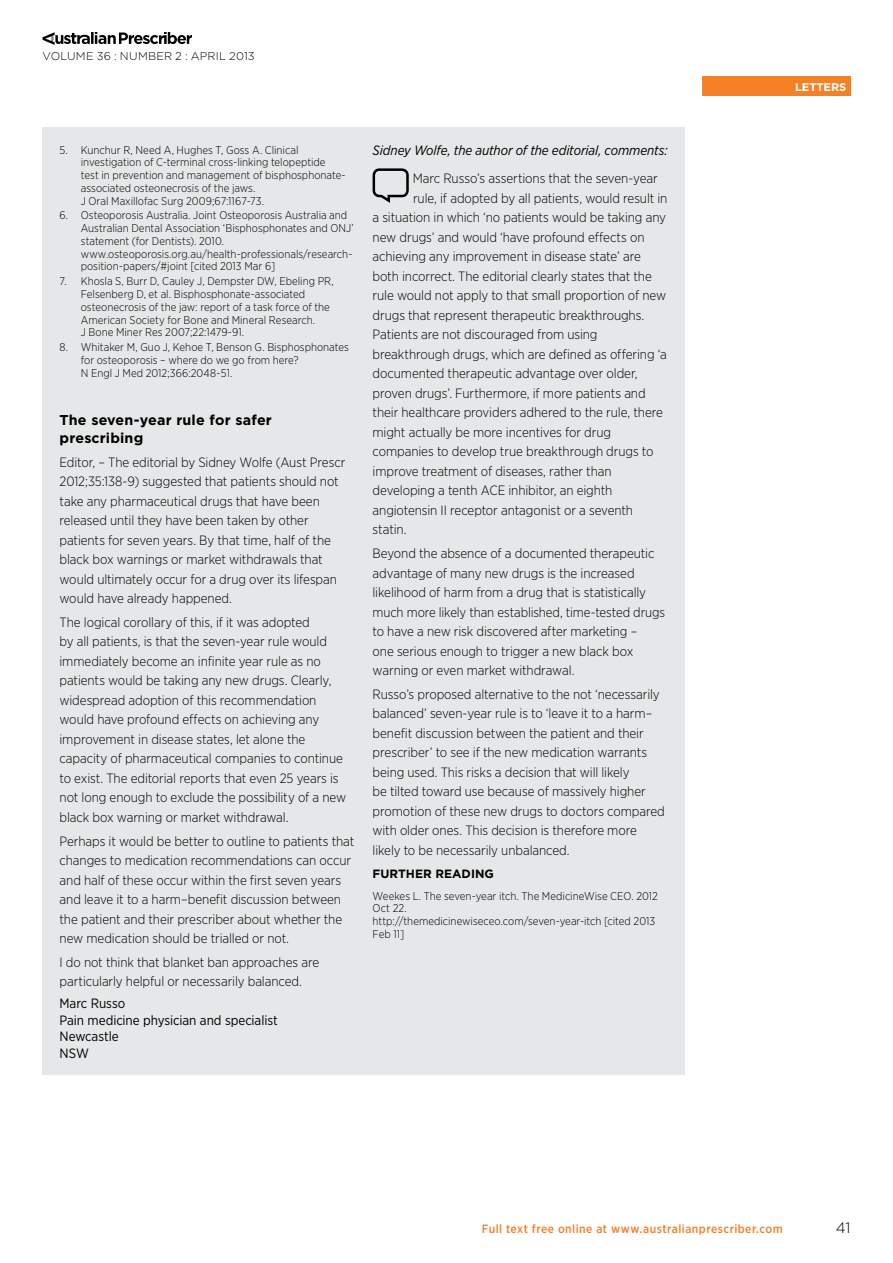
<style>
.page{position:relative;width:893px;height:1263px;background:#fff}
.page>*{position:absolute;margin:0;border:0;box-sizing:border-box;transform-origin:0 0}
.t1{font:300 15px "Gotham";color:#000}
.t2{font:700 14.25px/18px "Gotham";letter-spacing:.015em;color:#000}
.t3{font:300 13.5px/19.5px "Gotham Narrow";letter-spacing:-.005em;color:#000}
.t4{font:13.5px/16.5px "Gotham Narrow";letter-spacing:-.005em;color:#000}
.t5{font:italic 13.5px "Gotham Narrow";letter-spacing:-.005em;color:#000}
.t6{font:500 12px "Gotham Narrow";letter-spacing:.035em;color:#f58025}
.t7{font:700 12px "Gotham";color:#000}
.t8{font:300 11.25px/12.8px "Gotham Narrow";color:#000}
.t9{font:300 11.25px "Gotham";letter-spacing:.015em;color:#000}
.t10{font:700 11.25px "Gotham";letter-spacing:-.015em;color:#fff}
</style>
<div class="page">
<div style="left:702px;top:77px;width:148px;height:19px;background:#f58025"></div>
<svg style="left:43px;top:32px;width:149px;height:13px"></svg>
<div style="left:43px;top:128px;width:642px;height:947px;background:#e6e7e8"></div>
<svg style="left:373px;top:168px;width:36px;height:35px"></svg>
<p class="t9" style="left:43px;top:48px;width:214px">VOLUME 36 : NUMBER 2 : APRIL 2013</p>
<p class="t8" style="left:81px;top:143px;width:266px;text-indent:-21px">5. Kunchur R, Need A, Hughes T, Goss A. Clinical investigation of C-terminal cross-linking telopeptide test in prevention and management of bisphosphonate&shy;associated osteonecrosis of the jaws.<br>J Oral Maxillofac Surg 2009;67:1167-73.</p>
<p class="t8" style="left:81px;top:209px;width:275px;text-indent:-21px">6. Osteoporosis Australia. Joint Osteoporosis Australia and Australian Dental Association ‘Bisphosphonates and ONJ’ statement (for Dentists). 2010. www.osteoporosis.org.au/health-professionals/research&shy;position-papers/#joint [cited 2013 Mar 6]</p>
<p class="t8" style="left:81px;top:275px;width:254px;text-indent:-21px">7. Khosla S, Burr D, Cauley J, Dempster DW, Ebeling PR, Felsenberg D, et al. Bisphosphonate-associated osteonecrosis of the jaw: report of a task force of the American Society for Bone and Mineral Research.<br>J Bone Miner Res 2007;22:1479-91.</p>
<p class="t8" style="left:81px;top:341px;width:270px;text-indent:-21px">8. Whitaker M, Guo J, Kehoe T, Benson G. Bisphosphonates for osteoporosis – where do we go from here?<br>N Engl J Med 2012;366:2048-51.</p>
<p class="t2" style="left:60px;top:411px;width:214px">The seven-year rule for safer prescribing</p>
<p class="t3" style="left:60px;top:452px;width:287px">Editor, – The editorial by Sidney Wolfe (Aust Prescr 2012;35:138-9) suggested that patients should not take any pharmaceutical drugs that have been released until they have been taken by other patients for seven years. By that time, half of the black box warnings or market withdrawals that would ultimately occur for a drug over its lifespan would have already happened.</p>
<p class="t3" style="left:60px;top:612px;width:288px">The logical corollary of this, if it was adopted<br>by all patients, is that the seven-year rule would immediately become an infinite year rule as no patients would be taking any new drugs. Clearly, widespread adoption of this recommendation would have profound effects on achieving any improvement in disease states, let alone the capacity of pharmaceutical companies to continue to exist. The editorial reports that even 25 years is not long enough to exclude the possibility of a new black box warning or market withdrawal.</p>
<p class="t3" style="left:60px;top:831px;width:296px">Perhaps it would be better to outline to patients that changes to medication recommendations can occur and half of these occur within the first seven years and leave it to a harm–benefit discussion between the patient and their prescriber about whether the new medication should be trialled or not.</p>
<p class="t3" style="left:60px;top:952px;width:261px">I do not think that blanket ban approaches are particularly helpful or necessarily balanced.</p>
<p class="t4" style="left:60px;top:995px;width:220px">Marc Russo<br>Pain medicine physician and specialist<br>Newcastle<br>NSW</p>
<p class="t5" style="left:373px;top:142px;width:297px">Sidney Wolfe, the author of the editorial, comments:</p>
<p class="t3" style="left:413px;top:169px;width:246px">Marc Russo’s assertions that the seven-year</p>
<p class="t3" style="left:413px;top:188px;width:256px">rule, if adopted by all patients, would result in</p>
<p class="t3" style="left:373px;top:208px;width:295px">a situation in which ‘no patients would be taking any</p>
<p class="t3" style="left:373px;top:227px;width:274px">new drugs’ and would ‘have profound effects on</p>
<p class="t3" style="left:373px;top:247px;width:270px">achieving any improvement in disease state’ are</p>
<p class="t3" style="left:373px;top:266px;width:281px">both incorrect. The editorial clearly states that the</p>
<p class="t3" style="left:373px;top:286px;width:295px">rule would not apply to that small proportion of new</p>
<p class="t3" style="left:373px;top:305px;width:273px">drugs that represent therapeutic breakthroughs.</p>
<p class="t3" style="left:373px;top:325px;width:226px">Patients are not discouraged from using</p>
<p class="t3" style="left:373px;top:344px;width:296px">breakthrough drugs, which are defined as offering ‘a</p>
<p class="t3" style="left:373px;top:363px;width:267px">documented therapeutic advantage over older,</p>
<p class="t3" style="left:373px;top:383px;width:275px">proven drugs’. Furthermore, if more patients and</p>
<p class="t3" style="left:373px;top:402px;width:292px">their healthcare providers adhered to the rule, there</p>
<p class="t3" style="left:373px;top:422px;width:240px">might actually be more incentives for drug</p>
<p class="t3" style="left:373px;top:441px;width:282px">companies to develop true breakthrough drugs to</p>
<p class="t3" style="left:373px;top:461px;width:241px">improve treatment of diseases, rather than</p>
<p class="t3" style="left:373px;top:480px;width:241px">developing a tenth ACE inhibitor, an eighth</p>
<p class="t3" style="left:373px;top:500px;width:262px">angiotensin II receptor antagonist or a seventh</p>
<p class="t3" style="left:373px;top:519px;width:36px">statin.</p>
<p class="t3" style="left:373px;top:543px;width:294px">Beyond the absence of a documented therapeutic advantage of many new drugs is the increased likelihood of harm from a drug that is statistically much more likely than established, time-tested drugs to have a new risk discovered after marketing –<br>one serious enough to trigger a new black box warning or even market withdrawal.</p>
<p class="t3" style="left:373px;top:684px;width:294px">Russo’s proposed alternative to the not ‘necessarily balanced’ seven-year rule is to ‘leave it to a harm– benefit discussion between the patient and their prescriber’ to see if the new medication warrants being used. This risks a decision that will likely<br>be tilted toward use because of massively higher promotion of these new drugs to doctors compared with older ones. This decision is therefore more likely to be necessarily unbalanced.</p>
<p class="t7" style="left:373px;top:866px;width:97px">FURTHER READIN</p>
<p class="t7" style="left:484px;top:866px;width:11px">G</p>
<p class="t8" style="left:373px;top:889px;width:287px">Weekes L. The seven-year itch. The MedicineWise CEO. 2012<br>Oct 22.<br>http://themedicinewiseceo.com/seven-year-itch [cited 2013<br>Feb 11]</p>
<p class="t10" style="left:795px;top:79px;width:52px">LETTERS</p>
<p class="t6" style="left:482px;top:1221px;width:302px">Full text free online at www.australianprescriber.com</p>
<p class="t1" style="left:836px;top:1218px;width:16px">41</p>
</div>
